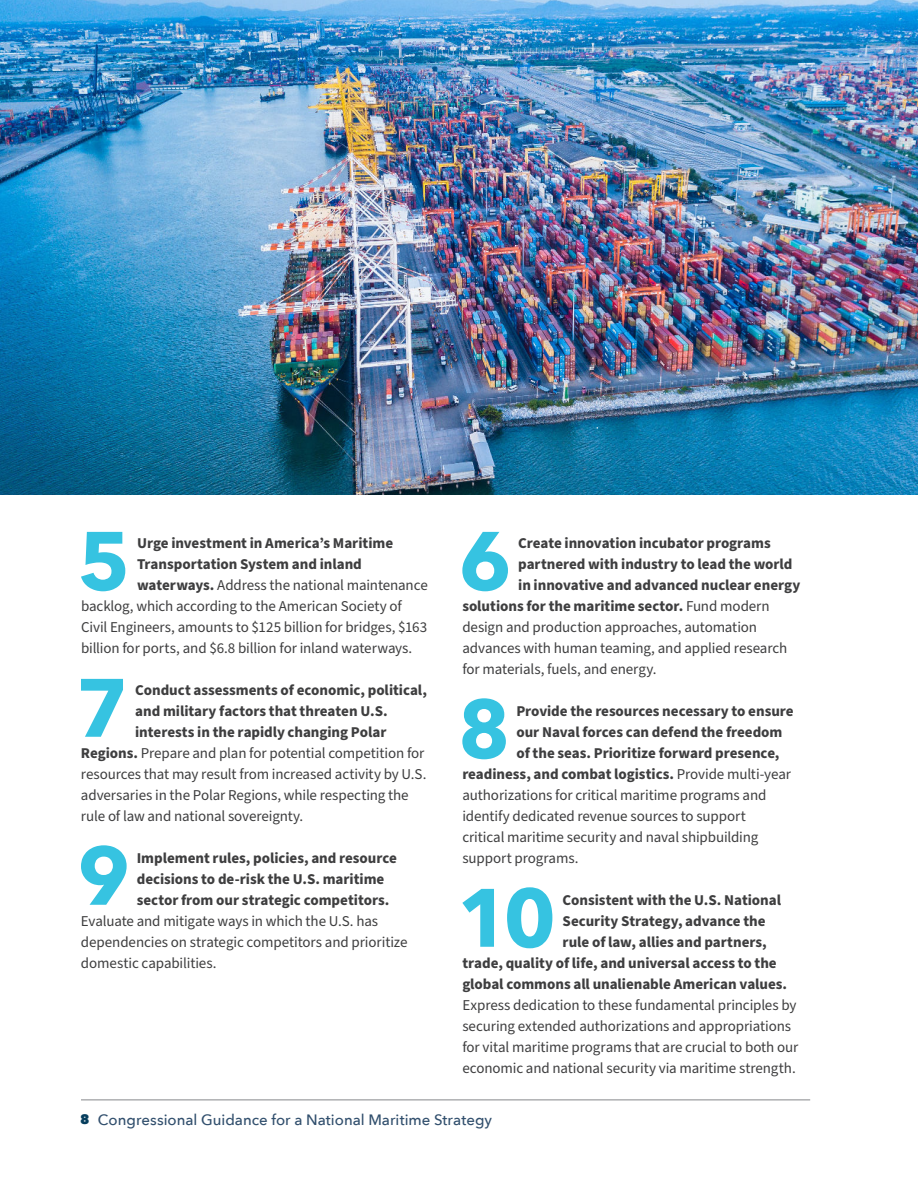
<style>
.page{position:relative;width:918px;height:1188px;background:#fff}
.page>*{position:absolute;margin:0;border:0;box-sizing:border-box;transform-origin:0 0}
.t1{font:700 81.75px "Avenir Next";color:#36c3e1}
.t2{font:15px/21px "Source Sans Pro";letter-spacing:-.01em;color:#3e3e3f}
.t3{font:700 15px/21px "Source Sans Pro";letter-spacing:-.005em;color:#3e3e3f}
.t4{font:500 15px "Avenir Next";color:#314f6d}
.s1{font-weight:700}
.s2{font-weight:400}
.s3{font-weight:800;font-size:13.5px;color:#063e5d}
</style>
<div class="page">
<img style="left:0;top:0;width:918px;height:495px">
<hr style="left:81px;top:1099px;width:729px;height:1px;background:#939598">
<h1 class="t1" style="left:78px;top:528px;width:54px">5</h1>
<p class="t3" style="left:137px;top:533px;width:258px">Urge investment in America’s Maritime</p>
<p class="t3" style="left:137px;top:554px;width:226px">Transportation System and inland</p>
<p class="t2" style="left:137px;top:575px;width:292px"><span class="s1">waterways.</span> Address the national maintenance</p>
<p class="t2" style="left:81px;top:596px;width:322px">backlog, which according to the American Society of</p>
<p class="t2" style="left:81px;top:617px;width:348px">Civil Engineers, amounts to $125 billion for bridges, $163</p>
<p class="t2" style="left:81px;top:638px;width:333px">billion for ports, and $6.8 billion for inland waterways.</p>
<h1 class="t1" style="left:76px;top:675px;width:54px">7</h1>
<p class="t3" style="left:135px;top:680px;width:293px">Conduct assessments of economic, political,</p>
<p class="t3" style="left:135px;top:701px;width:254px">and military factors that threaten U.S.</p>
<p class="t3" style="left:135px;top:722px;width:253px">interests in the rapidly changing Polar</p>
<p class="t2" style="left:81px;top:743px;width:345px"><span class="s1">Regions.</span> Prepare and plan for potential competition for</p>
<p class="t2" style="left:81px;top:764px;width:347px">resources that may result from increased activity by U.S.</p>
<p class="t2" style="left:81px;top:785px;width:329px">adversaries in the Polar Regions, while respecting the</p>
<p class="t2" style="left:81px;top:806px;width:224px">rule of law and national sovereignty.</p>
<h1 class="t1" style="left:77px;top:843px;width:54px">9</h1>
<p class="t3" style="left:137px;top:848px;width:262px">Implement rules, policies, and resource decisions to de-risk the U.S. maritime sector from our strategic competitors.</p>
<p class="t2" style="left:81px;top:911px;width:328px">Evaluate and mitigate ways in which the U.S. has dependencies on strategic competitors and prioritize domestic capabilities.</p>
<h1 class="t1" style="left:459px;top:528px;width:54px">6</h1>
<p class="t3" style="left:518px;top:533px;width:254px">Create innovation incubator programs</p>
<p class="t3" style="left:518px;top:554px;width:276px">partnered with industry to lead the world</p>
<p class="t3" style="left:518px;top:575px;width:284px">in innovative and advanced nuclear energy</p>
<p class="t3" style="left:462px;top:596px;width:309px">solutions for the maritime sector. <span class="s2">Fund modern</span></p>
<p class="t2" style="left:462px;top:617px;width:296px">design and production approaches, automation</p>
<p class="t2" style="left:462px;top:638px;width:326px">advances with human teaming, and applied research</p>
<p class="t2" style="left:462px;top:659px;width:196px">for materials, fuels, and energy.</p>
<h1 class="t1" style="left:458px;top:696px;width:54px">8</h1>
<p class="t3" style="left:516px;top:701px;width:279px">Provide the resources necessary to ensure</p>
<p class="t3" style="left:516px;top:722px;width:268px">our Naval forces can defend the freedom</p>
<p class="t3" style="left:516px;top:743px;width:265px">of the seas. Prioritize forward presence,</p>
<p class="t3" style="left:462px;top:764px;width:330px">readiness, and combat logistics. <span class="s2">Provide multi-year</span></p>
<p class="t2" style="left:462px;top:785px;width:306px">authorizations for critical maritime programs and</p>
<p class="t2" style="left:462px;top:806px;width:285px">identify dedicated revenue sources to support</p>
<p class="t2" style="left:462px;top:827px;width:298px">critical maritime security and naval shipbuilding</p>
<p class="t2" style="left:462px;top:848px;width:118px">support programs.</p>
<h1 class="t1" style="left:457px;top:885px;width:101px">10</h1>
<p class="t3" style="left:563px;top:890px;width:220px">Consistent with the U.S. National</p>
<p class="t3" style="left:563px;top:911px;width:204px">Security Strategy, advance the</p>
<p class="t3" style="left:563px;top:932px;width:206px">rule of law, allies and partners,</p>
<p class="t3" style="left:462px;top:953px;width:316px">trade, quality of life, and universal access to the</p>
<p class="t3" style="left:462px;top:974px;width:326px">global commons all unalienable American values.</p>
<p class="t2" style="left:462px;top:995px;width:338px">Express dedication to these fundamental principles by securing extended authorizations and appropriations for vital maritime programs that are crucial to both our economic and national security via maritime strength.</p>
<p class="t4" style="left:80px;top:1113px;width:414px"><span class="s3">8</span> Congressional Guidance for a National Maritime Strategy</p>
</div>
